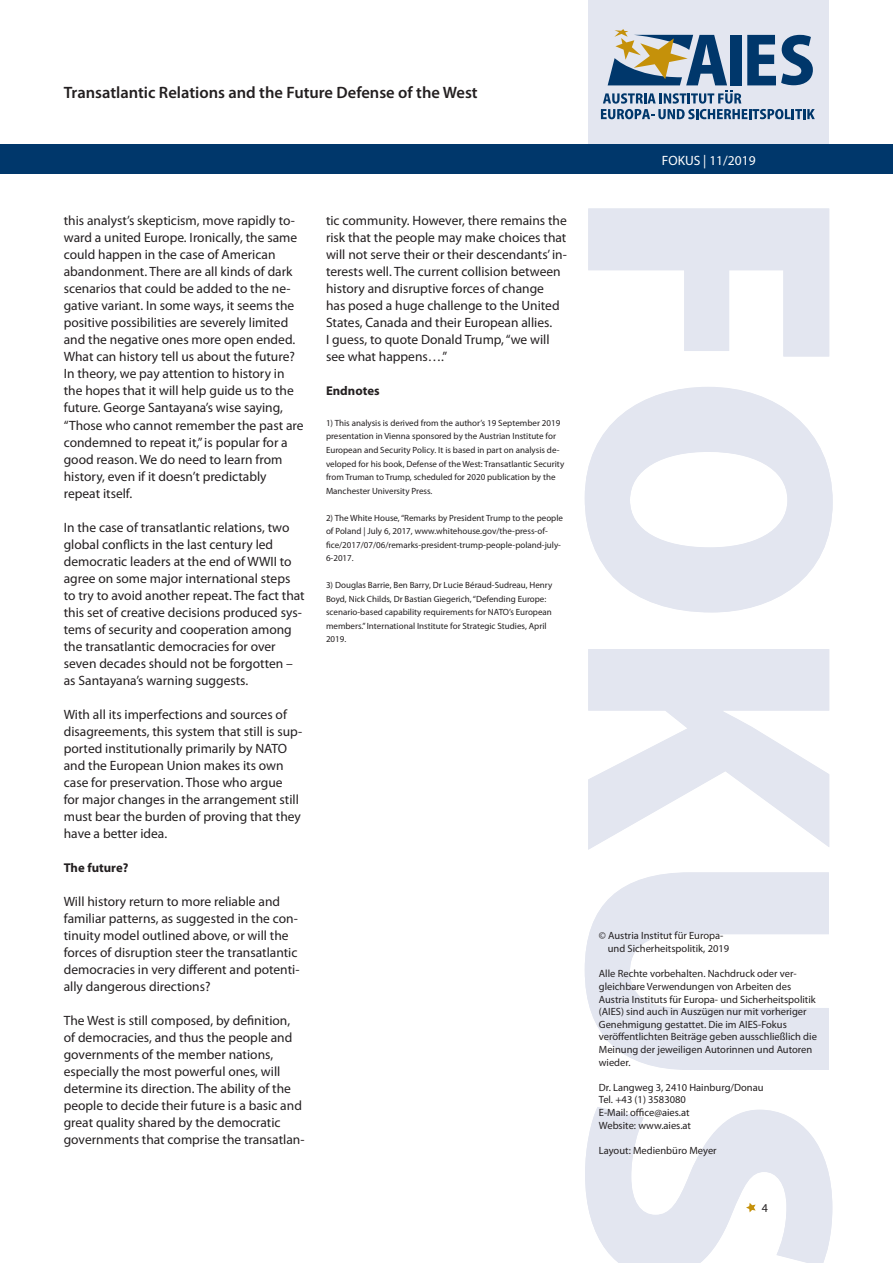
<style>
.page{position:relative;width:893px;height:1263px;background:#fff}
.page>*{position:absolute;margin:0;border:0;box-sizing:border-box;transform-origin:0 0}
.t1{font:600 16.5px "Myriad Pro";color:#231f20}
._03_Fließtext{font:13.5px/17px "Myriad Pro";color:#231f20}
.t2{font:13.5px "Myriad Pro";color:#fff}
._03_Fließtext-2{font:700 12.75px "Myriad Pro";color:#231f20}
.t3{font:12px "Myriad Pro";color:#231f20}
._05_Impressum{font:10.5px/12.6px "Myriad Pro";color:#231f20}
._03_Endnoten{font:9px/13.5px "Myriad Pro";color:#231f20}
</style>
<div class="page">
<div style="left:588px;top:0;width:241px;height:171px;background:#e3e6f0"></div>
<svg style="left:585px;top:208px;width:248px;height:1055px;fill:#e3e6f0"></svg>
<div style="left:0;top:145px;width:893px;height:29px;background:#00376b"></div>
<svg style="left:746px;top:1203px;width:10px;height:9px"></svg>
<svg style="left:601px;top:29px;width:214px;height:90px"></svg>
<p class="t1" style="left:64px;top:82px;width:415px">Transatlantic Relations and the Future Defense of the West</p>
<p class="_03_Fließtext" style="left:64px;top:212px;width:235px">this analyst’s skepticism, move rapidly to&shy;ward a united Europe. Ironically, the same could happen in the case of American abandonment. There are all kinds of dark scenarios that could be added to the ne&shy;gative variant. In some ways, it seems the positive possibilities are severely limited and the negative ones more open ended.</p>
<p class="_03_Fließtext" style="left:64px;top:348px;width:233px">What can history tell us about the future?</p>
<p class="_03_Fließtext" style="left:64px;top:365px;width:241px">In theory, we pay attention to history in the hopes that it will help guide us to the future. George Santayana’s wise saying, “Those who cannot remember the past are condemned to repeat it,” is popular for a good reason. We do need to learn from history, even if it doesn’t predictably repeat itself.</p>
<p class="_03_Fließtext" style="left:64px;top:518px;width:242px">In the case of transatlantic relations, two global conflicts in the last century led democratic leaders at the end of WWII to agree on some major international steps to try to avoid another repeat. The fact that this set of creative decisions produced sys&shy;tems of security and cooperation among the transatlantic democracies for over seven decades should not be forgotten – as Santayana’s warning suggests.</p>
<p class="_03_Fließtext" style="left:64px;top:705px;width:240px">With all its imperfections and sources of disagreements, this system that still is sup&shy;ported institutionally primarily by NATO and the European Union makes its own case for preservation. Those who argue<br>for major changes in the arrangement still must bear the burden of proving that they have a better idea.</p>
<p class="_03_Fließtext-2" style="left:64px;top:859px;width:66px">The future?</p>
<p class="_03_Fließtext" style="left:64px;top:892px;width:237px">Will history return to more reliable and familiar patterns, as suggested in the con&shy;tinuity model outlined above, or will the forces of disruption steer the transatlantic democracies in very different and potenti&shy;ally dangerous directions?</p>
<p class="_03_Fließtext" style="left:64px;top:1012px;width:242px">The West is still composed, by definition, of democracies, and thus the people and governments of the member nations, especially the most powerful ones, will determine its direction. The ability of the people to decide their future is a basic and great quality shared by the democratic governments that comprise the transatlan-</p>
<p class="_03_Fließtext" style="left:326px;top:212px;width:242px">tic community. However, there remains the risk that the people may make choices that will not serve their or their descendants’ in&shy;terests well. The current collision between history and disruptive forces of change<br>has posed a huge challenge to the United States, Canada and their European allies.</p>
<p class="_03_Fließtext" style="left:326px;top:331px;width:225px">I guess, to quote Donald Trump, “we will see what happens….”</p>
<p class="_03_Fließtext-2" style="left:326px;top:383px;width:55px">Endnotes</p>
<p class="_03_Endnoten" style="left:326px;top:416px;width:240px">1) This analysis is derived from the author’s 19 September 2019 presentation in Vienna sponsored by the Austrian Institute for European and Security Policy. It is based in part on analysis de&shy;veloped for his book, Defense of the West: Transatlantic Security from Truman to Trump, scheduled for 2020 publication by the Manchester University Press.</p>
<p class="_03_Endnoten" style="left:326px;top:511px;width:239px">2) The White House, “Remarks by President Trump to the people of Poland | July 6, 2017, www.whitehouse.gov/the-press-of&shy;fice/2017/07/06/remarks-president-trump-people-poland-july-</p>
<p class="_03_Endnoten" style="left:326px;top:551px;width:29px">6-2017.</p>
<p class="_03_Endnoten" style="left:326px;top:578px;width:228px">3) Douglas Barrie, Ben Barry, Dr Lucie Béraud-Sudreau, Henry Boyd, Nick Childs, Dr Bastian Giegerich, “Defending Europe: scenario-based capability requirements for NATO’s European members.” International Institute for Strategic Studies, April 2019.</p>
<p class="t2" style="left:662px;top:152px;width:95px">FOKUS | 11/2019</p>
<p class="_05_Impressum" style="left:608px;top:929px;width:123px;text-indent:-9px">© Austria Institut für Europa&shy;und Sicherheitspolitik, 2019</p>
<p class="_05_Impressum" style="left:599px;top:967px;width:220px">Alle Rechte vorbehalten. Nachdruck oder ver&shy;gleichbare Verwendungen von Arbeiten des Austria Instituts für Europa- und Sicherheitspolitik (AIES) sind auch in Auszügen nur mit vorheriger Genehmigung gestattet. Die im AIES-Fokus veröffentlichten Beiträge geben ausschließlich die Meinung der jeweiligen Autorinnen und Autoren wieder.</p>
<p class="_05_Impressum" style="left:599px;top:1081px;width:166px">Dr. Langweg 3, 2410 Hainburg/Donau<br>Tel. +43 (1) 3583080</p>
<p class="_05_Impressum" style="left:599px;top:1106px;width:94px">E-Mail: office@aies.at<br>Website: www.aies.at</p>
<p class="_05_Impressum" style="left:599px;top:1144px;width:119px">Layout: Medienbüro Meyer</p>
<p class="t3" style="left:762px;top:1200px;width:8px">4</p>
</div>
